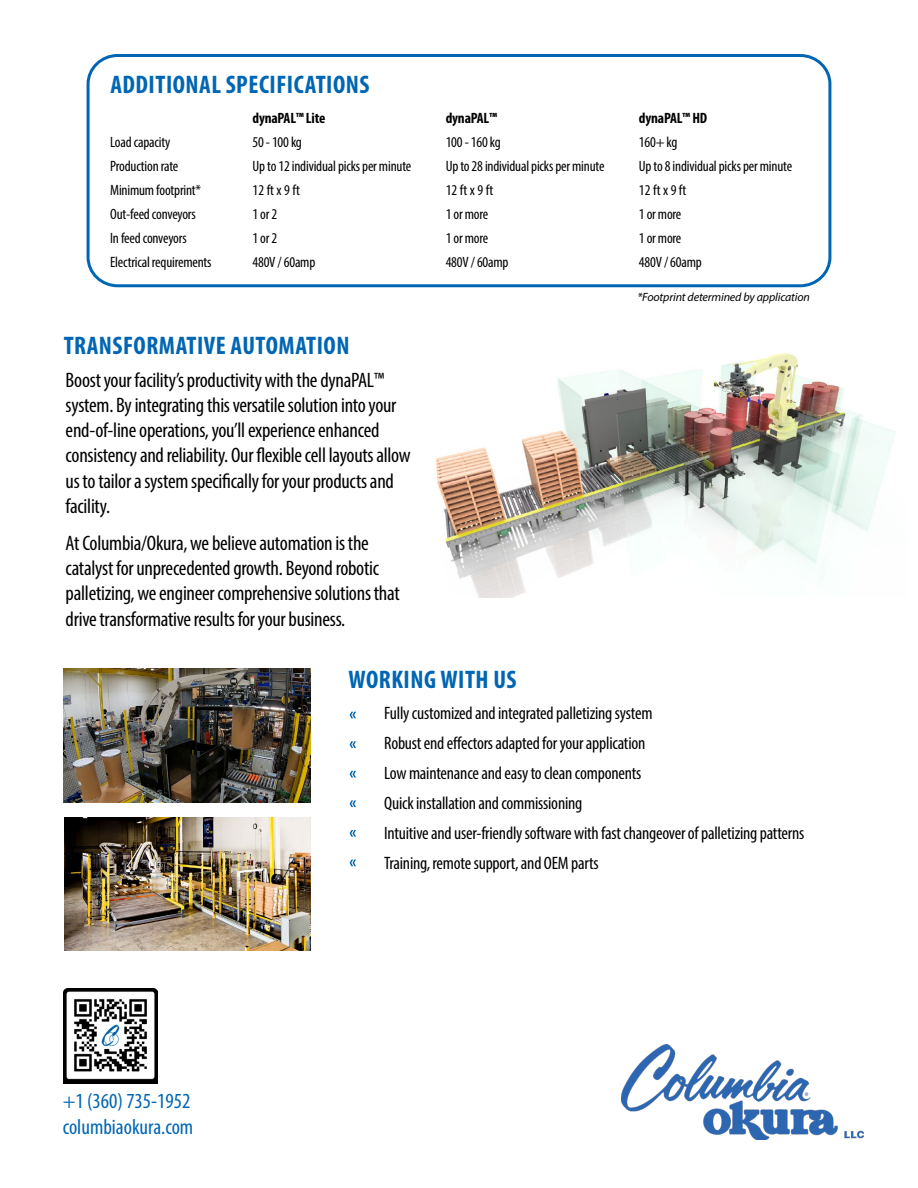
<style>
.page{position:relative;width:918px;height:1188px;background:#fff}
.page>*{position:absolute;margin:0;border:0;box-sizing:border-box;transform-origin:0 0}
.t1{font:700 condensed 25.5px "Myriad Pro";letter-spacing:.02em;color:#0066b3}
.t2{font:condensed 21.6px/25.5px "Myriad Pro";color:#0066b3}
.t3{font:condensed 21px/25.2px "Myriad Pro";letter-spacing:-.01em;color:#000}
.t4{font:condensed 18px/30px "Myriad Pro";letter-spacing:-.01em;color:#000}
.t5{font:condensed 15px/24px "Myriad Pro";letter-spacing:-.01em;color:#000}
.t6{font:700 condensed 15px "Myriad Pro";letter-spacing:-.01em;color:#000}
.t7{font:italic 12px "Myriad Pro";letter-spacing:-.01em;color:#000}
</style>
<div class="page">
<img style="left:64px;top:669px;width:247px;height:133px">
<img style="left:65px;top:817px;width:246px;height:133px">
<img style="left:435px;top:353px;width:460px;height:245px">
<svg style="left:350px;top:712px;width:6px;height:6px"></svg>
<svg style="left:350px;top:741px;width:6px;height:7px"></svg>
<svg style="left:350px;top:771px;width:6px;height:7px"></svg>
<svg style="left:350px;top:800px;width:6px;height:7px"></svg>
<svg style="left:350px;top:830px;width:6px;height:7px"></svg>
<svg style="left:350px;top:860px;width:6px;height:6px"></svg>
<div style="left:87px;top:54px;width:744px;height:233px;border:3px solid #0066b3;border-radius:29px"></div>
<img style="left:621px;top:1045px;width:243px;height:95px">
<img style="left:64px;top:989px;width:93px;height:94px">
<p class="t1" style="left:110px;top:68px;width:261px">ADDITIONAL SPECIFICATIONS</p>
<p class="t5" style="left:110px;top:130px;width:103px">Load capacity<br>Production rate<br>Minimum footprint*<br>Out-feed conveyors<br>In feed conveyors<br>Electrical requirements</p>
<p class="t6" style="left:253px;top:108px;width:74px">dynaPAL™ Lite</p>
<p class="t5" style="left:253px;top:130px;width:160px">50 - 100 kg<br>Up to 12 individual picks per minute<br>12 ft x 9 ft<br>1 or 2<br>1 or 2<br>480V / 60amp</p>
<p class="t1" style="left:64px;top:329px;width:287px">TRANSFORMATIVE AUTOMATION</p>
<p class="t3" style="left:66px;top:367px;width:347px">Boost your facility’s productivity with the dynaPAL™ system. By integrating this versatile solution into your end-of-line operations, you’ll experience enhanced consistency and reliability. Our flexible cell layouts allow us to tailor a system specifically for your products and facility.</p>
<p class="t3" style="left:66px;top:530px;width:336px">At Columbia/Okura, we believe automation is the catalyst for unprecedented growth. Beyond robotic palletizing, we engineer comprehensive solutions that drive transformative results for your business.</p>
<p class="t6" style="left:446px;top:108px;width:53px">dynaPAL™</p>
<p class="t5" style="left:446px;top:130px;width:160px">100 - 160 kg<br>Up to 28 individual picks per minute<br>12 ft x 9 ft<br>1 or more<br>1 or more<br>480V / 60amp</p>
<p class="t6" style="left:639px;top:108px;width:70px">dynaPAL™ HD</p>
<p class="t5" style="left:639px;top:130px;width:155px">160+ kg<br>Up to 8 individual picks per minute<br>12 ft x 9 ft<br>1 or more<br>1 or more<br>480V / 60amp</p>
<p class="t7" style="left:637px;top:290px;width:174px">*Footprint determined by application</p>
<p class="t2" style="left:63px;top:1088px;width:132px">+1 (360) 735-1952 columbiaokura.com</p>
<p class="t1" style="left:348px;top:663px;width:170px">WORKING WITH US</p>
<p class="t4" style="left:384px;top:698px;width:422px">Fully customized and integrated palletizing system<br>Robust end effectors adapted for your application<br>Low maintenance and easy to clean components<br>Quick installation and commissioning<br>Intuitive and user-friendly software with fast changeover of palletizing patterns Training, remote support, and OEM parts</p>
</div>
